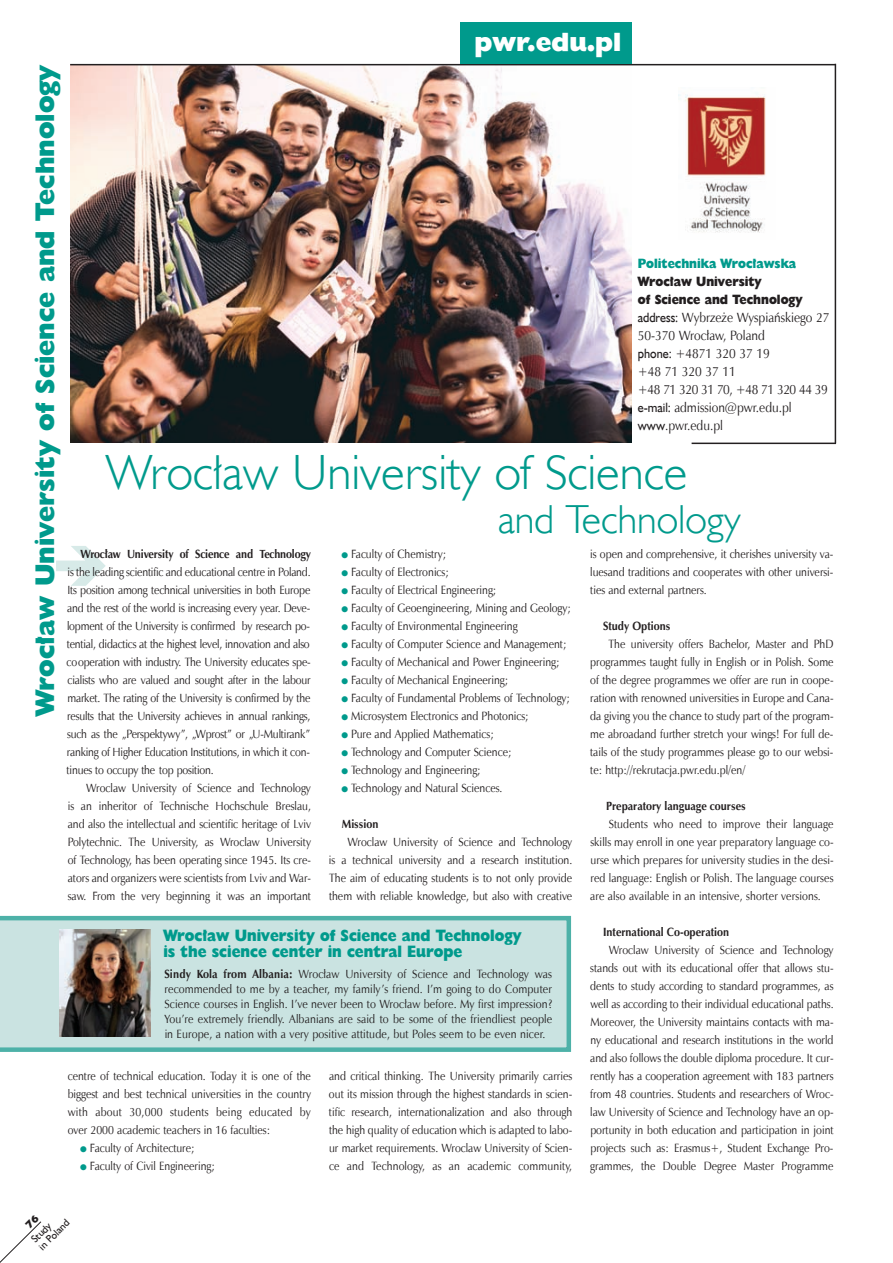
<style>
.page{position:relative;width:893px;height:1263px;background:#fff}
.page>*{position:absolute;margin:0;border:0;box-sizing:border-box;transform-origin:0 0}
.t1{font:49.5px "Humanst 521 Lt EU";color:#009a8c}
.t2{font:40.5px "Humanst 521 Lt EU";color:#009a8c}
.t3{font:27px "Humanst 521 X Bd EU";color:#009a8c}
.t4{font:26.4px "Humanst 521 X Bd EU";color:#fff}
.t5{font:16.5px/16.5px "Humanst 521 X Bd EU";color:#009a8c;scale:.9 1}
.t6{font:13.5px/18px "Zapf Humnst EU";color:#231f20;scale:.9 1}
.t7{font:13.5px/18px "Humanst 521 X Bd EU";color:#231f20;scale:.9 1}
.t8{font:13.5px "Humanst 521 X Bd EU";color:#009a8c;scale:.9 1}
.t9{font:12px/18px "Zapf Humnst EU";color:#231f20;text-align:justify;scale:.89 1}
.t10{font:12px/15px "Zapf Humnst EU";color:#231f20;text-align:justify;scale:.9 1}
.t11{font:700 12px "Zapf Humnst EU";color:#231f20;scale:.89 1}
.t12{font:10.5px/10.5px "Humanst 521 EU";color:#231f20}
.s1{font-family:"Humanst 521 EU"}
.s2{color:#009a8c}
.s3{font-weight:700}
</style>
<div class="page">
<svg style="left:0;top:916px;width:571px;height:136px;background:#c0dedc"></svg>
<img style="left:59px;top:929px;width:91px;height:107px">
<img style="left:70px;top:65px;width:561px;height:378px">
<hr style="left:70px;top:64px;width:766px;height:1px;background:#231f20">
<div style="left:460px;top:23px;width:172px;height:41px;background:#009a8c"></div>
<hr style="left:835px;top:64px;width:1px;height:379px;background:#231f20">
<hr style="left:692px;top:443px;width:144px;height:1px;background:#231f20">
<img style="left:678px;top:94px;width:88px;height:139px">
<svg style="left:0;top:1221px;width:42px;height:42px"></svg>
<h3 class="t4" style="left:475px;top:26px;width:148px">pwr.edu.pl</h3>
<h3 class="t3" style="left:28px;top:716px;width:653px;rotate:-90deg">Wrocław University of Science and Technology</h3>
<p class="t8" style="left:638px;top:255px;width:177px">Politechnika Wrocławska</p>
<p class="t7" style="left:638px;top:272px;width:185px">Wrocław University<br>of Science and Technology</p>
<p class="t6" style="left:638px;top:308px;width:214px"><span class="s1">address:</span> Wybrzeże Wyspiańskiego 27<br>50-370 Wrocław, Poland<br><span class="s1">phone:</span> +4871 320 37 19<br>+48 71 320 37 11<br>+48 71 320 31 70, +48 71 320 44 39 <span class="s1">e-mail:</span> admission@pwr.edu.pl <span class="s1">www</span>.pwr.edu.pl</p>
<h1 class="t1" style="left:106px;top:442px;width:583px">Wrocław University of Science</h1>
<h2 class="t2" style="left:498px;top:494px;width:244px">and Technology</h2>
<p class="t11" style="left:80px;top:546px;width:260px">Wrocław University of Science and Technology</p>
<p class="t9" style="left:67px;top:563px;width:276px">is the leading scientific and educational centre in Poland.<br>Its position among technical universities in both Europe and the rest of the world is increasing every year. Deve&shy;lopment of the University is confirmed by research po&shy;tential, didactics at the highest level, innovation and also cooperation with industry. The University educates spe&shy;cialists who are valued and sought after in the labour market. The rating of the University is confirmed by the results that the University achieves in annual rankings, such as the „Perspektywy”, „Wprost” or „U-Multirank” ranking of Higher Education Institutions, in which it con&shy;tinues to occupy the top position.</p>
<p class="t9" style="left:68px;top:779px;width:275px;text-indent:19px">Wroclaw University of Science and Technology is an inheritor of Technische Hochschule Breslau, and also the intellectual and scientific heritage of Lviv Polytechnic. The University, as Wroclaw University of Technology, has been operating since 1945. Its cre&shy;ators and organizers were scientists from Lviv and War&shy;saw. From the very beginning it was an important</p>
<p class="t9" style="left:342px;top:545px;width:119px"><span class="s2">■</span> Faculty of Chemistry;</p>
<p class="t9" style="left:342px;top:563px;width:122px"><span class="s2">■</span> Faculty of Electronics;</p>
<p class="t9" style="left:342px;top:581px;width:175px"><span class="s2">■</span> Faculty of Electrical Engineering;</p>
<p class="t9" style="left:342px;top:599px;width:259px"><span class="s2">■</span> Faculty of Geoengineering, Mining and Geology;</p>
<p class="t9" style="left:342px;top:617px;width:199px"><span class="s2">■</span> Faculty of Environmental Engineering</p>
<p class="t9" style="left:342px;top:635px;width:254px"><span class="s2">■</span> Faculty of Computer Science and Management;</p>
<p class="t9" style="left:342px;top:653px;width:246px"><span class="s2">■</span> Faculty of Mechanical and Power Engineering;</p>
<p class="t9" style="left:342px;top:671px;width:189px"><span class="s2">■</span> Faculty of Mechanical Engineering;</p>
<p class="t9" style="left:342px;top:689px;width:258px"><span class="s2">■</span> Faculty of Fundamental Problems of Technology;</p>
<p class="t9" style="left:342px;top:707px;width:212px"><span class="s2">■</span> Microsystem Electronics and Photonics;</p>
<p class="t9" style="left:342px;top:725px;width:172px"><span class="s2">■</span> Pure and Applied Mathematics;</p>
<p class="t9" style="left:342px;top:743px;width:192px"><span class="s2">■</span> Technology and Computer Science;</p>
<p class="t9" style="left:342px;top:761px;width:158px"><span class="s2">■</span> Technology and Engineering;</p>
<p class="t9" style="left:342px;top:779px;width:182px"><span class="s2">■</span> Technology and Natural Sciences.</p>
<p class="t11" style="left:342px;top:816px;width:43px">Mission</p>
<p class="t9" style="left:329px;top:833px;width:275px;text-indent:19px">Wroclaw University of Science and Technology is a technical university and a research institution.<br>The aim of educating students is to not only provide them with reliable knowledge, but also with creative</p>
<p class="t9" style="left:590px;top:545px;width:275px">is open and comprehensive, it cherishes university va&shy;luesand traditions and cooperates with other universi&shy;ties and external partners.</p>
<p class="t11" style="left:603px;top:618px;width:77px">Study Options</p>
<p class="t9" style="left:590px;top:635px;width:275px;text-indent:18px">The university offers Bachelor, Master and PhD programmes taught fully in English or in Polish. Some of the degree programmes we offer are run in coope&shy;ration with renowned universities in Europe and Cana&shy;da giving you the chance to study part of the program&shy;me abroadand further stretch your wings! For full de&shy;tails of the study programmes please go to our websi&shy;te: http://rekrutacja.pwr.edu.pl/en/</p>
<p class="t11" style="left:606px;top:798px;width:158px">Preparatory language courses</p>
<p class="t9" style="left:590px;top:815px;width:275px;text-indent:18px">Students who need to improve their language skills may enroll in one year preparatory language co&shy;urse which prepares for university studies in the desi&shy;red language: English or Polish. The language courses are also available in an intensive, shorter versions.</p>
<p class="t11" style="left:603px;top:924px;width:143px">International Co-operation</p>
<p class="t9" style="left:590px;top:941px;width:275px;text-indent:19px">Wroclaw University of Science and Technology stands out with its educational offer that allows stu&shy;dents to study according to standard programmes, as well as according to their individual educational paths.<br>Moreover, the University maintains contacts with ma&shy;ny educational and research institutions in the world and also follows the double diploma procedure. It cur&shy;rently has a cooperation agreement with 183 partners from 48 countries. Students and researchers of Wroc&shy;law University of Science and Technology have an op&shy;portunity in both education and participation in joint projects such as: Erasmus+, Student Exchange Pro&shy;grammes, the Double Degree Master Programme</p>
<h3 class="t5" style="left:163px;top:926px;width:399px">Wrocław University of Science and Technology is the science center in central Europe</h3>
<p class="t10" style="left:164px;top:966px;width:432px"><span class="s3">Sindy Kola from Albania:</span> Wrocław University of Science and Technology was recommended to me by a teacher, my family’s friend. I’m going to do Computer Science courses in English. I’ve never been to Wrocław before. My first impression?<br>You’re extremely friendly. Albanians are said to be some of the friendliest people in Europe, a nation with a very positive attitude, but Poles seem to be even nicer.</p>
<p class="t9" style="left:68px;top:1067px;width:275px">centre of technical education. Today it is one of the biggest and best technical universities in the country with about 30,000 students being educated by over 2000 academic teachers in 16 faculties:</p>
<p class="t9" style="left:80px;top:1139px;width:130px"><span class="s2">■</span> Faculty of Architecture;</p>
<p class="t9" style="left:80px;top:1157px;width:153px"><span class="s2">■</span> Faculty of Civil Engineering;</p>
<p class="t9" style="left:329px;top:1067px;width:275px">and critical thinking. The University primarily carries out its mission through the highest standards in scien&shy;tific research, internationalization and also through the high quality of education which is adapted to labo&shy;ur market requirements. Wroclaw University of Scien&shy;ce and Technology, as an academic community,</p>
<p class="t12" style="left:29px;top:1237px;width:40px;rotate:-45deg">Study<br>in Poland</p>
</div>
